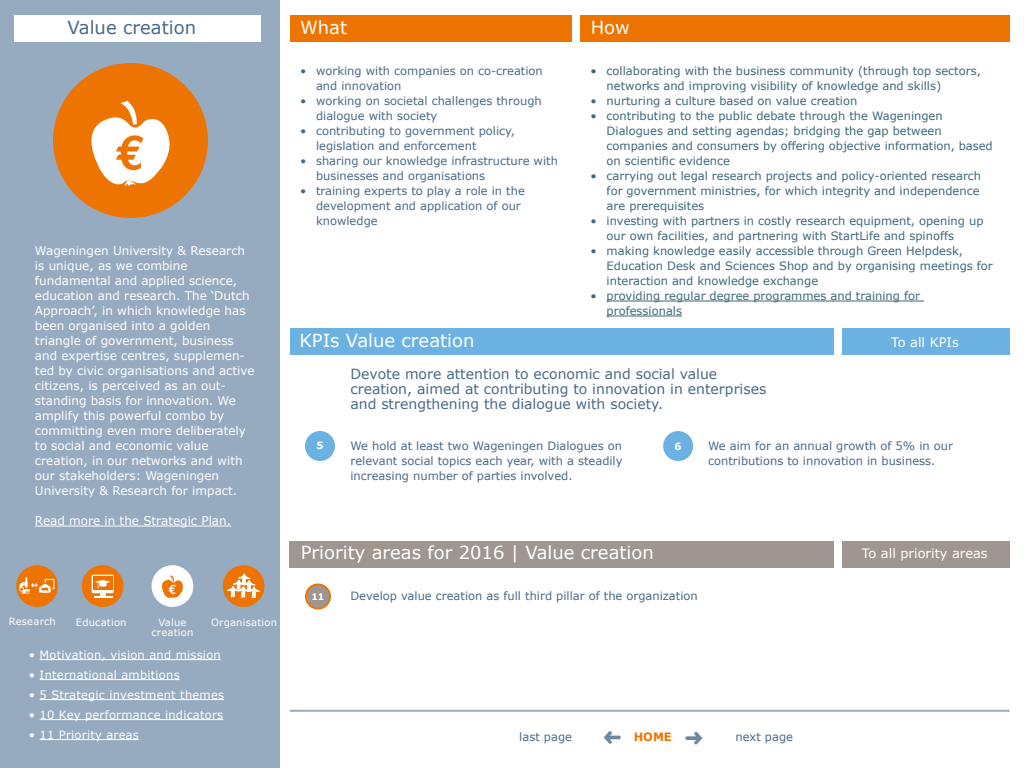
<style>
.page{position:relative;width:1024px;height:768px;background:#fff}
.page>*{position:absolute;margin:0;border:0;box-sizing:border-box;transform-origin:0 0}
.t1{font:18px "Verdana";color:#fff}
.t2{font:18px "Verdana";color:#486a88}
.t3{font:14px/15px "Verdana";color:#486a88}
.t4{font:13px "Verdana";color:#fff}
.t5{font:12px/15px "Verdana";color:#fff}
.t6{font:11.5px/15px "Verdana";color:#3c687b}
.t7{font:11.5px/15px "Verdana";color:#486a88}
.t8{font:11.5px "Verdana";letter-spacing:.02em;color:#fff}
.t9{font:700 11.5px "Verdana";color:#ee7402}
.t10{font:10px/10px "Verdana";letter-spacing:.02em;color:#fff;text-align:center}
.t11{font:700 10px "Verdana";color:#fff}
.t12{font:700 9.2px "Verdana";color:#fff}
</style>
<div class="page">
<div style="left:0;top:0;width:280px;height:768px;background:#96abc0"></div>
<hr style="left:35px;top:526px;width:196px;height:1px;background:#fff">
<hr style="left:607px;top:301px;width:317px;height:1px;background:#3c687b">
<hr style="left:607px;top:316px;width:75px;height:1px;background:#3c687b">
<div style="left:842px;top:328px;width:168px;height:27px;background:#6bb1e2"></div>
<div style="left:290px;top:15px;width:282px;height:27px;background:#ee7402"></div>
<div style="left:580px;top:15px;width:430px;height:27px;background:#ee7402"></div>
<svg style="left:604px;top:731px;width:17px;height:13px"></svg>
<svg style="left:685px;top:732px;width:17px;height:12px"></svg>
<div style="left:290px;top:328px;width:544px;height:27px;background:#6bb1e2"></div>
<div style="left:14px;top:15px;width:247px;height:27px;background:#fff"></div>
<div style="left:306px;top:584px;width:24px;height:25px;background:#a09690;border-radius:50%"></div>
<div style="left:305px;top:583px;width:26px;height:26px;border:2px solid #ee7402;border-radius:50%"></div>
<div style="left:842px;top:541px;width:168px;height:27px;background:#a09690"></div>
<div style="left:290px;top:541px;width:544px;height:27px;background:#a09690"></div>
<hr style="left:290px;top:710px;width:720px;height:2px;background:#96abc0">
<svg style="left:53px;top:63px;width:155px;height:155px"></svg>
<div style="left:305px;top:431px;width:30px;height:30px;background:#6bb1e2;border-radius:50%"></div>
<div style="left:663px;top:431px;width:30px;height:30px;background:#6bb1e2;border-radius:50%"></div>
<svg style="left:152px;top:565px;width:41px;height:42px"></svg>
<svg style="left:223px;top:565px;width:42px;height:42px"></svg>
<svg style="left:82px;top:565px;width:42px;height:42px"></svg>
<svg style="left:16px;top:565px;width:42px;height:42px"></svg>
<hr style="left:40px;top:659px;width:181px;height:1px;background:#fff">
<hr style="left:40px;top:679px;width:140px;height:1px;background:#fff">
<hr style="left:40px;top:699px;width:184px;height:1px;background:#fff">
<hr style="left:40px;top:719px;width:183px;height:1px;background:#fff">
<hr style="left:40px;top:739px;width:99px;height:1px;background:#fff">
<h1 class="t2" style="left:67px;top:16px;width:130px">Value creation</h1>
<p class="t5" style="left:35px;top:243px;width:221px">Wageningen University &amp; Research is unique, as we combine fundamental and applied science, education and research. The ‘Dutch<br>Approach’, in which knowledge has been organised into a golden triangle of government, business and expertise centres, supplemen&shy;ted by civic organisations and active citizens, is perceived as an out&shy;standing basis for innovation. We amplify this powerful combo by committing even more deliberately to social and economic value creation, in our networks and with our stakeholders: Wageningen<br>University &amp; Research for impact.</p>
<p class="t5" style="left:35px;top:513px;width:198px">Read more in the Strategic Plan.</p>
<h1 class="t1" style="left:300px;top:16px;width:49px">What</h1>
<h1 class="t1" style="left:591px;top:16px;width:41px">How</h1>
<p class="t7" style="left:316px;top:63px;width:228px;text-indent:-16px">• working with companies on co-creation and innovation</p>
<p class="t7" style="left:316px;top:93px;width:227px;text-indent:-16px">• working on societal challenges through dialogue with society</p>
<p class="t7" style="left:316px;top:123px;width:201px;text-indent:-16px">• contributing to government policy, legislation and enforcement</p>
<p class="t7" style="left:316px;top:153px;width:243px;text-indent:-16px">• sharing our knowledge infrastructure with businesses and organisations</p>
<p class="t7" style="left:316px;top:183px;width:210px;text-indent:-16px">• training experts to play a role in the development and application of our knowledge</p>
<h1 class="t1" style="left:299px;top:329px;width:177px">KPIs Value creation</h1>
<p class="t6" style="left:607px;top:63px;width:376px;text-indent:-16px">• collaborating with the business community (through top sectors, networks and improving visibility of knowledge and skills)</p>
<p class="t6" style="left:591px;top:93px;width:268px">• nurturing a culture based on value creation</p>
<p class="t6" style="left:607px;top:108px;width:388px;text-indent:-16px">• contributing to the public debate through the Wageningen Dialogues and setting agendas; bridging the gap between companies and consumers by offering objective information, based on scientific evidence</p>
<p class="t6" style="left:607px;top:168px;width:376px;text-indent:-16px">• carrying out legal research projects and policy-oriented research for government ministries, for which integrity and independence are prerequisites</p>
<p class="t6" style="left:607px;top:213px;width:378px;text-indent:-16px">• investing with partners in costly research equipment, opening up our own facilities, and partnering with StartLife and spinoffs</p>
<p class="t6" style="left:607px;top:243px;width:388px;text-indent:-16px">• making knowledge easily accessible through Green Helpdesk,<br>Education Desk and Sciences Shop and by organising meetings for interaction and knowledge exchange</p>
<p class="t6" style="left:607px;top:288px;width:315px;text-indent:-16px">• providing regular degree programmes and training for professionals</p>
<p class="t4" style="left:891px;top:334px;width:69px">To all KPIs</p>
<p class="t3" style="left:350px;top:366px;width:417px">Devote more attention to economic and social value creation, aimed at contributing to innovation in enterprises and strengthening the dialogue with society.</p>
<p class="t11" style="left:316px;top:439px;width:9px">5</p>
<p class="t11" style="left:675px;top:440px;width:9px">6</p>
<p class="t7" style="left:708px;top:438px;width:246px">We aim for an annual growth of 5% in our contributions to innovation in business.</p>
<p class="t7" style="left:350px;top:438px;width:274px;text-align:justify">We hold at least two Wageningen Dialogues on relevant social topics each year, with a steadily increasing number of parties involved.</p>
<h1 class="t1" style="left:301px;top:541px;width:355px">Priority areas for 2016 | Value creation</h1>
<p class="t4" style="left:862px;top:545px;width:127px">To all priority areas</p>
<p class="t12" style="left:311px;top:591px;width:15px">11</p>
<p class="t7" style="left:350px;top:588px;width:349px">Develop value creation as full third pillar of the organization</p>
<p class="t10" style="left:9px;top:617px;width:49px">Research</p>
<p class="t10" style="left:76px;top:617px;width:52px">Education</p>
<p class="t10" style="left:152px;top:617px;width:43px">Value creation</p>
<p class="t10" style="left:211px;top:617px;width:67px">Organisation</p>
<p class="t8" style="left:29px;top:647px;width:194px">• Motivation, vision and mission</p>
<p class="t8" style="left:29px;top:667px;width:152px">• International ambitions</p>
<p class="t8" style="left:29px;top:687px;width:197px">• 5 Strategic investment themes</p>
<p class="t8" style="left:29px;top:707px;width:196px">• 10 Key performance indicators</p>
<p class="t8" style="left:29px;top:727px;width:112px">• 11 Priority areas</p>
<p class="t9" style="left:634px;top:730px;width:40px">HOME</p>
<p class="t7" style="left:519px;top:730px;width:54px">last page</p>
<p class="t7" style="left:735px;top:730px;width:59px">next page</p>
</div>
